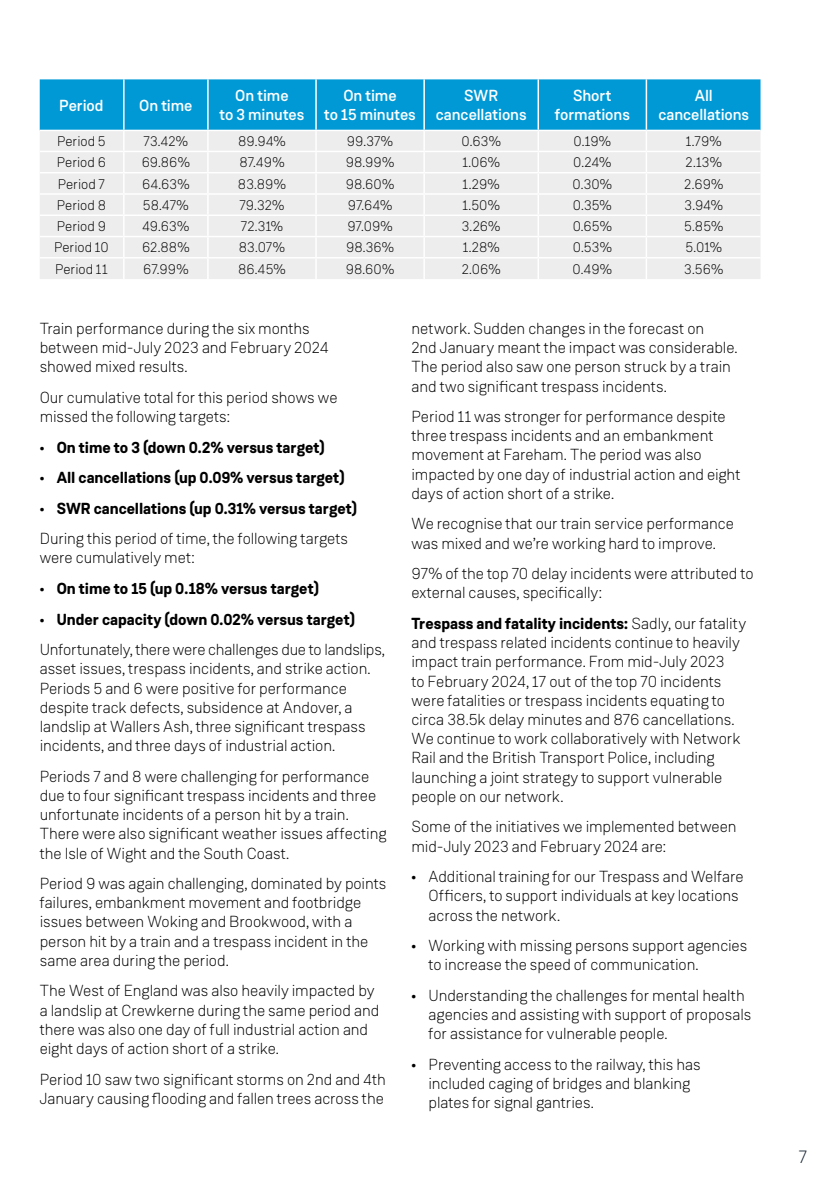
<style>
.page{position:relative;width:840px;height:1191px;background:#fff}
.page>*{position:absolute;margin:0;border:0;box-sizing:border-box;transform-origin:0 0}
.t1{font:300 18px "Weissenhof Grotesk";color:#0c1c2b}
.PARAGRAPHS_8__Auto{font:300 16px/19.2px "Weissenhof Grotesk";letter-spacing:-.005em;color:#000}
.t2{font:700 16px "Weissenhof Grotesk";letter-spacing:-.005em;color:#000}
.PARAGRAPHS_8__Auto-2{font:500 16px/19.2px "Weissenhof Grotesk";letter-spacing:-.005em;color:#fff;text-align:center}
.PARAGRAPHS_8__Auto-3{font:300 14px "Weissenhof Grotesk";color:#000}
.s1{font-weight:700}
</style>
<div class="page">
<svg style="left:40px;top:79px;width:720px;height:200px;background:#b2d8e7"></svg>
<p class="PARAGRAPHS_8__Auto-2" style="left:59px;top:95px;width:46px">Period</p>
<p class="PARAGRAPHS_8__Auto-2" style="left:139px;top:95px;width:55px">On time</p>
<p class="PARAGRAPHS_8__Auto-2" style="left:219px;top:86px;width:86px">On time<br>to 3 minutes</p>
<p class="PARAGRAPHS_8__Auto-2" style="left:324px;top:86px;width:93px">On time<br>to 15 minutes</p>
<p class="PARAGRAPHS_8__Auto-2" style="left:435px;top:86px;width:92px">SWR cancellations</p>
<p class="PARAGRAPHS_8__Auto-2" style="left:554px;top:86px;width:77px">Short formations</p>
<p class="PARAGRAPHS_8__Auto-2" style="left:658px;top:86px;width:92px">All cancellations</p>
<p class="PARAGRAPHS_8__Auto-3" style="left:57px;top:133px;width:50px">Period 5</p>
<p class="PARAGRAPHS_8__Auto-3" style="left:143px;top:133px;width:46px">73.42%</p>
<p class="PARAGRAPHS_8__Auto-3" style="left:238px;top:133px;width:49px">89.94%</p>
<p class="PARAGRAPHS_8__Auto-3" style="left:347px;top:133px;width:48px">99.37%</p>
<p class="PARAGRAPHS_8__Auto-3" style="left:461px;top:133px;width:41px">0.63%</p>
<p class="PARAGRAPHS_8__Auto-3" style="left:573px;top:133px;width:39px">0.19%</p>
<p class="PARAGRAPHS_8__Auto-3" style="left:685px;top:133px;width:38px">1.79%</p>
<p class="PARAGRAPHS_8__Auto-3" style="left:57px;top:154px;width:51px">Period 6</p>
<p class="PARAGRAPHS_8__Auto-3" style="left:142px;top:154px;width:50px">69.86%</p>
<p class="PARAGRAPHS_8__Auto-3" style="left:239px;top:154px;width:47px">87.49%</p>
<p class="PARAGRAPHS_8__Auto-3" style="left:345px;top:154px;width:50px">98.99%</p>
<p class="PARAGRAPHS_8__Auto-3" style="left:462px;top:154px;width:39px">1.06%</p>
<p class="PARAGRAPHS_8__Auto-3" style="left:573px;top:154px;width:40px">0.24%</p>
<p class="PARAGRAPHS_8__Auto-3" style="left:685px;top:154px;width:38px">2.13%</p>
<p class="PARAGRAPHS_8__Auto-3" style="left:58px;top:175px;width:49px">Period 7</p>
<p class="PARAGRAPHS_8__Auto-3" style="left:142px;top:175px;width:49px">64.63%</p>
<p class="PARAGRAPHS_8__Auto-3" style="left:238px;top:175px;width:50px">83.89%</p>
<p class="PARAGRAPHS_8__Auto-3" style="left:345px;top:175px;width:50px">98.60%</p>
<p class="PARAGRAPHS_8__Auto-3" style="left:462px;top:175px;width:39px">1.29%</p>
<p class="PARAGRAPHS_8__Auto-3" style="left:572px;top:175px;width:41px">0.30%</p>
<p class="PARAGRAPHS_8__Auto-3" style="left:684px;top:175px;width:41px">2.69%</p>
<p class="PARAGRAPHS_8__Auto-3" style="left:57px;top:197px;width:51px">Period 8</p>
<p class="PARAGRAPHS_8__Auto-3" style="left:143px;top:197px;width:47px">58.47%</p>
<p class="PARAGRAPHS_8__Auto-3" style="left:239px;top:197px;width:47px">79.32%</p>
<p class="PARAGRAPHS_8__Auto-3" style="left:347px;top:197px;width:46px">97.64%</p>
<p class="PARAGRAPHS_8__Auto-3" style="left:462px;top:197px;width:39px">1.50%</p>
<p class="PARAGRAPHS_8__Auto-3" style="left:572px;top:197px;width:40px">0.35%</p>
<p class="PARAGRAPHS_8__Auto-3" style="left:684px;top:197px;width:40px">3.94%</p>
<p class="PARAGRAPHS_8__Auto-3" style="left:57px;top:218px;width:51px">Period 9</p>
<p class="PARAGRAPHS_8__Auto-3" style="left:142px;top:218px;width:49px">49.63%</p>
<p class="PARAGRAPHS_8__Auto-3" style="left:240px;top:218px;width:44px">72.31%</p>
<p class="PARAGRAPHS_8__Auto-3" style="left:347px;top:218px;width:47px">97.09%</p>
<p class="PARAGRAPHS_8__Auto-3" style="left:461px;top:218px;width:40px">3.26%</p>
<p class="PARAGRAPHS_8__Auto-3" style="left:572px;top:218px;width:41px">0.65%</p>
<p class="PARAGRAPHS_8__Auto-3" style="left:684px;top:218px;width:41px">5.85%</p>
<p class="PARAGRAPHS_8__Auto-3" style="left:54px;top:239px;width:56px">Period 10</p>
<p class="PARAGRAPHS_8__Auto-3" style="left:142px;top:239px;width:49px">62.88%</p>
<p class="PARAGRAPHS_8__Auto-3" style="left:239px;top:239px;width:48px">83.07%</p>
<p class="PARAGRAPHS_8__Auto-3" style="left:346px;top:239px;width:49px">98.36%</p>
<p class="PARAGRAPHS_8__Auto-3" style="left:462px;top:239px;width:39px">1.28%</p>
<p class="PARAGRAPHS_8__Auto-3" style="left:572px;top:239px;width:41px">0.53%</p>
<p class="PARAGRAPHS_8__Auto-3" style="left:685px;top:239px;width:38px">5.01%</p>
<p class="PARAGRAPHS_8__Auto-3" style="left:55px;top:261px;width:54px">Period 11</p>
<p class="PARAGRAPHS_8__Auto-3" style="left:143px;top:261px;width:47px">67.99%</p>
<p class="PARAGRAPHS_8__Auto-3" style="left:238px;top:261px;width:49px">86.45%</p>
<p class="PARAGRAPHS_8__Auto-3" style="left:346px;top:261px;width:50px">98.60%</p>
<p class="PARAGRAPHS_8__Auto-3" style="left:461px;top:261px;width:41px">2.06%</p>
<p class="PARAGRAPHS_8__Auto-3" style="left:572px;top:261px;width:41px">0.49%</p>
<p class="PARAGRAPHS_8__Auto-3" style="left:684px;top:261px;width:41px">3.56%</p>
<p class="PARAGRAPHS_8__Auto" style="left:40px;top:318px;width:290px">Train performance during the six months between mid-July 2023 and February 2024 showed mixed results.</p>
<p class="PARAGRAPHS_8__Auto" style="left:40px;top:387px;width:299px">Our cumulative total for this period shows we missed the following targets:</p>
<p class="t2" style="left:40px;top:437px;width:286px">• On time to 3 (down 0.2% versus target)</p>
<p class="t2" style="left:40px;top:467px;width:306px">• All cancellations (up 0.09% versus target)</p>
<p class="t2" style="left:40px;top:498px;width:319px">• SWR cancellations (up 0.31% versus target)</p>
<p class="PARAGRAPHS_8__Auto" style="left:40px;top:529px;width:310px">During this period of time, the following targets were cumulatively met:</p>
<p class="t2" style="left:40px;top:578px;width:281px">• On time to 15 (up 0.18% versus target)</p>
<p class="t2" style="left:40px;top:609px;width:317px">• Under capacity (down 0.02% versus target)</p>
<p class="PARAGRAPHS_8__Auto" style="left:40px;top:640px;width:346px">Unfortunately, there were challenges due to landslips, asset issues, trespass incidents, and strike action.<br>Periods 5 and 6 were positive for performance despite track defects, subsidence at Andover, a landslip at Wallers Ash, three significant trespass incidents, and three days of industrial action.</p>
<p class="PARAGRAPHS_8__Auto" style="left:40px;top:766px;width:348px">Periods 7 and 8 were challenging for performance due to four significant trespass incidents and three unfortunate incidents of a person hit by a train.<br>There were also significant weather issues affecting the Isle of Wight and the South Coast.</p>
<p class="PARAGRAPHS_8__Auto" style="left:40px;top:873px;width:348px">Period 9 was again challenging, dominated by points failures, embankment movement and footbridge issues between Woking and Brookwood, with a person hit by a train and a trespass incident in the same area during the period.</p>
<p class="PARAGRAPHS_8__Auto" style="left:40px;top:981px;width:341px">The West of England was also heavily impacted by a landslip at Crewkerne during the same period and there was also one day of full industrial action and eight days of action short of a strike.</p>
<p class="PARAGRAPHS_8__Auto" style="left:40px;top:1069px;width:347px">Period 10 saw two significant storms on 2nd and 4th<br>January causing flooding and fallen trees across the</p>
<p class="PARAGRAPHS_8__Auto" style="left:411px;top:318px;width:327px">network. Sudden changes in the forecast on<br>2nd January meant the impact was considerable.<br>The period also saw one person struck by a train and two significant trespass incidents.</p>
<p class="PARAGRAPHS_8__Auto" style="left:411px;top:407px;width:330px">Period 11 was stronger for performance despite three trespass incidents and an embankment movement at Fareham. The period was also impacted by one day of industrial action and eight days of action short of a strike.</p>
<p class="PARAGRAPHS_8__Auto" style="left:411px;top:514px;width:324px">We recognise that our train service performance was mixed and we’re working hard to improve.</p>
<p class="PARAGRAPHS_8__Auto" style="left:411px;top:564px;width:343px">97% of the top 70 delay incidents were attributed to external causes, specifically:</p>
<p class="PARAGRAPHS_8__Auto" style="left:411px;top:613px;width:336px"><span class="s1">Trespass and fatality incidents:</span> Sadly, our fatality and trespass related incidents continue to heavily impact train performance. From mid-July 2023<br>to February 2024, 17 out of the top 70 incidents were fatalities or trespass incidents equating to circa 38.5k delay minutes and 876 cancellations.<br>We continue to work collaboratively with Network Rail and the British Transport Police, including launching a joint strategy to support vulnerable people on our network.</p>
<p class="PARAGRAPHS_8__Auto" style="left:411px;top:817px;width:326px">Some of the initiatives we implemented between mid-July 2023 and February 2024 are:</p>
<p class="PARAGRAPHS_8__Auto" style="left:428px;top:866px;width:316px;text-indent:-17px"><span class="s1">•</span> Additional training for our Trespass and Welfare<br>Officers, to support individuals at key locations across the network.</p>
<p class="PARAGRAPHS_8__Auto" style="left:428px;top:935px;width:320px;text-indent:-17px"><span class="s1">•</span> Working with missing persons support agencies to increase the speed of communication.</p>
<p class="PARAGRAPHS_8__Auto" style="left:428px;top:985px;width:324px;text-indent:-17px"><span class="s1">•</span> Understanding the challenges for mental health agencies and assisting with support of proposals for assistance for vulnerable people.</p>
<p class="PARAGRAPHS_8__Auto" style="left:428px;top:1054px;width:273px;text-indent:-17px"><span class="s1">•</span> Preventing access to the railway, this has included caging of bridges and blanking plates for signal gantries.</p>
<p class="t1" style="left:798px;top:1145px;width:10px">7</p>
</div>
